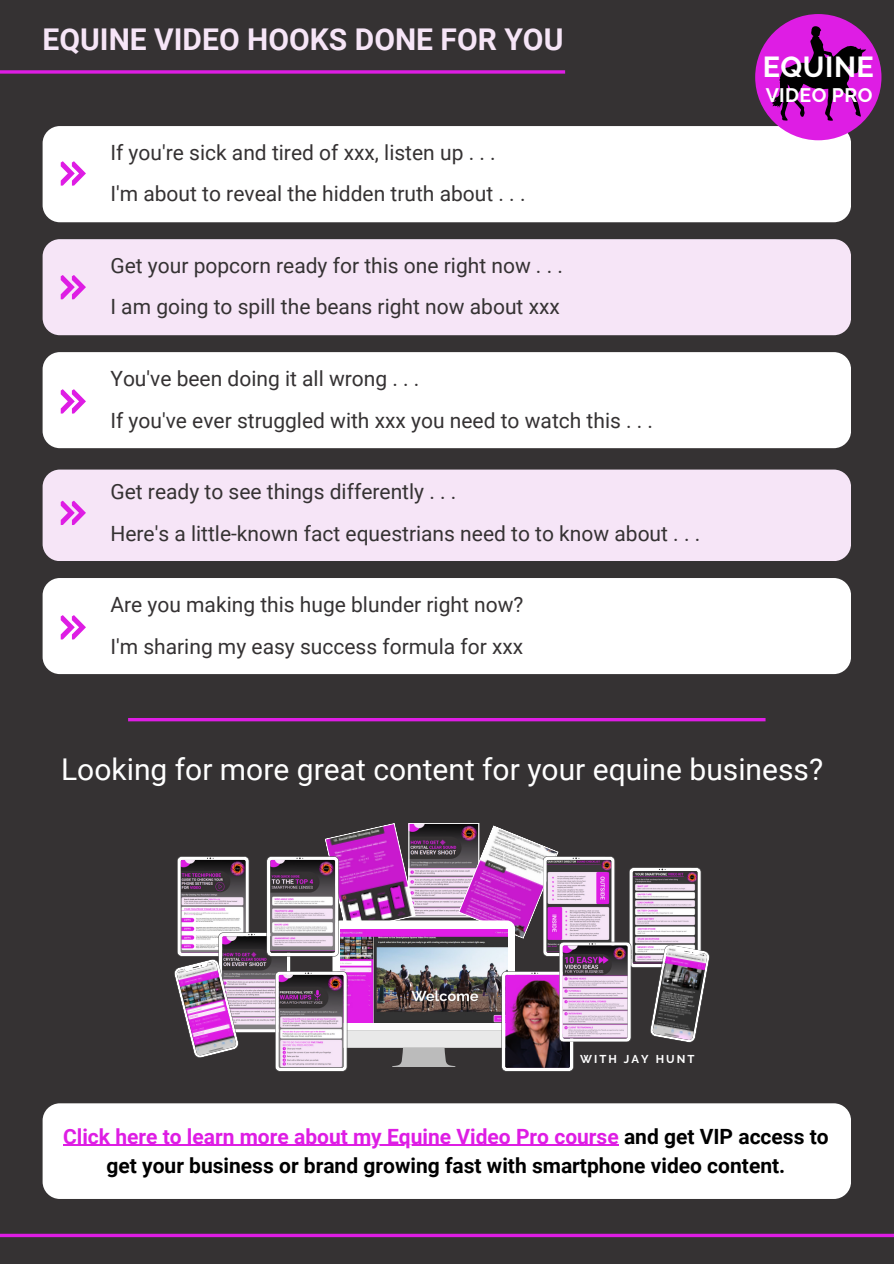
<style>
.page{position:relative;width:894px;height:1264px;background:#fff}
.page>*{position:absolute;margin:0;border:0;box-sizing:border-box;transform-origin:0 0}
.t1{font:30px "Roboto";color:#fff}
.t2{font:700 30px "Roboto";color:#f6e5f7}
.t3{font:700 28.8px "Raleway";letter-spacing:.02em;color:#fff}
.t4{font:21px/41.7px "Roboto";color:#353233}
.t5{font:700 21px/29.2px "Roboto";color:#000;text-align:center}
.t6{font:700 19.5px "Raleway";letter-spacing:.02em;color:#fff}
.t7{font:700 11.4px "Raleway";letter-spacing:.185em;color:#fff}
.s1{color:#de1de4}
</style>
<div class="page">
<div style="left:0;top:0;width:893px;height:1263px;background:#353233"></div>
<svg style="left:0;top:70px;width:565px;height:4px;background:#c320c8"></svg>
<div style="left:43px;top:126px;width:807px;height:96px;background:#fff;border-radius:17px"></div>
<div style="left:43px;top:239px;width:807px;height:96px;background:#f6e5f7;border-radius:17px"></div>
<div style="left:43px;top:352px;width:807px;height:96px;background:#fff;border-radius:17px"></div>
<div style="left:43px;top:469px;width:807px;height:92px;background:#f6e5f7;border-radius:17px"></div>
<div style="left:43px;top:578px;width:807px;height:96px;background:#fff;border-radius:17px"></div>
<svg style="left:0;top:1233px;width:893px;height:4px;background:#bd21c1"></svg>
<svg style="left:61px;top:161px;width:24px;height:25px"></svg>
<svg style="left:61px;top:275px;width:24px;height:24px"></svg>
<svg style="left:61px;top:389px;width:24px;height:24px"></svg>
<svg style="left:61px;top:500px;width:24px;height:25px"></svg>
<svg style="left:61px;top:615px;width:24px;height:24px"></svg>
<div style="left:755px;top:14px;width:126px;height:126px;background:#de1de4;border-radius:50%"></div>
<svg style="left:770px;top:25px;width:96px;height:96px"></svg>
<img style="left:174px;top:823px;width:535px;height:248px">
<div style="left:43px;top:1103px;width:807px;height:95px;background:#fff;border-radius:17px"></div>
<hr style="left:63px;top:1144px;width:555px;height:1px;background:#de1de4">
<hr style="left:128px;top:718px;width:637px;height:3px;background:#de1de4">
<h1 class="t2" style="left:43px;top:22px;width:522px">EQUINE VIDEO HOOKS DONE FOR YOU</h1>
<p class="t4" style="left:110px;top:132px;width:386px">If you're sick and tired of xxx, listen up . . .</p>
<p class="t4" style="left:110px;top:173px;width:416px">I'm about to reveal the hidden truth about . . .</p>
<p class="t4" style="left:110px;top:245px;width:454px">Get your popcorn ready for this one right now . . .</p>
<p class="t4" style="left:110px;top:286px;width:451px">I am going to spill the beans right now about xxx</p>
<p class="t4" style="left:110px;top:358px;width:310px">You've been doing it all wrong . . .</p>
<p class="t4" style="left:110px;top:399px;width:544px">If you've ever struggled with xxx you need to watch this . . .</p>
<p class="t4" style="left:110px;top:471px;width:591px">Get ready to see things differently . . .<br>Here's a little-known fact equestrians need to to know about . . .</p>
<p class="t4" style="left:110px;top:584px;width:414px">Are you making this huge blunder right now?</p>
<p class="t4" style="left:110px;top:625px;width:414px">I'm sharing my easy success formula for xxx</p>
<h2 class="t3" style="left:762px;top:49px;width:113px">EQUINE</h2>
<p class="t6" style="left:765px;top:84px;width:108px">VIDEO PRO</p>
<p class="t1" style="left:61px;top:751px;width:763px">Looking for more great content for your equine business?</p>
<p class="t7" style="left:580px;top:1051px;width:116px">WITH JAY HUNT</p>
<p class="t5" style="left:63px;top:1121px;width:767px"><span class="s1">Click here to learn more about my Equine Video Pro course</span> and get VIP access to get your business or brand growing fast with smartphone video content.</p>
</div>
